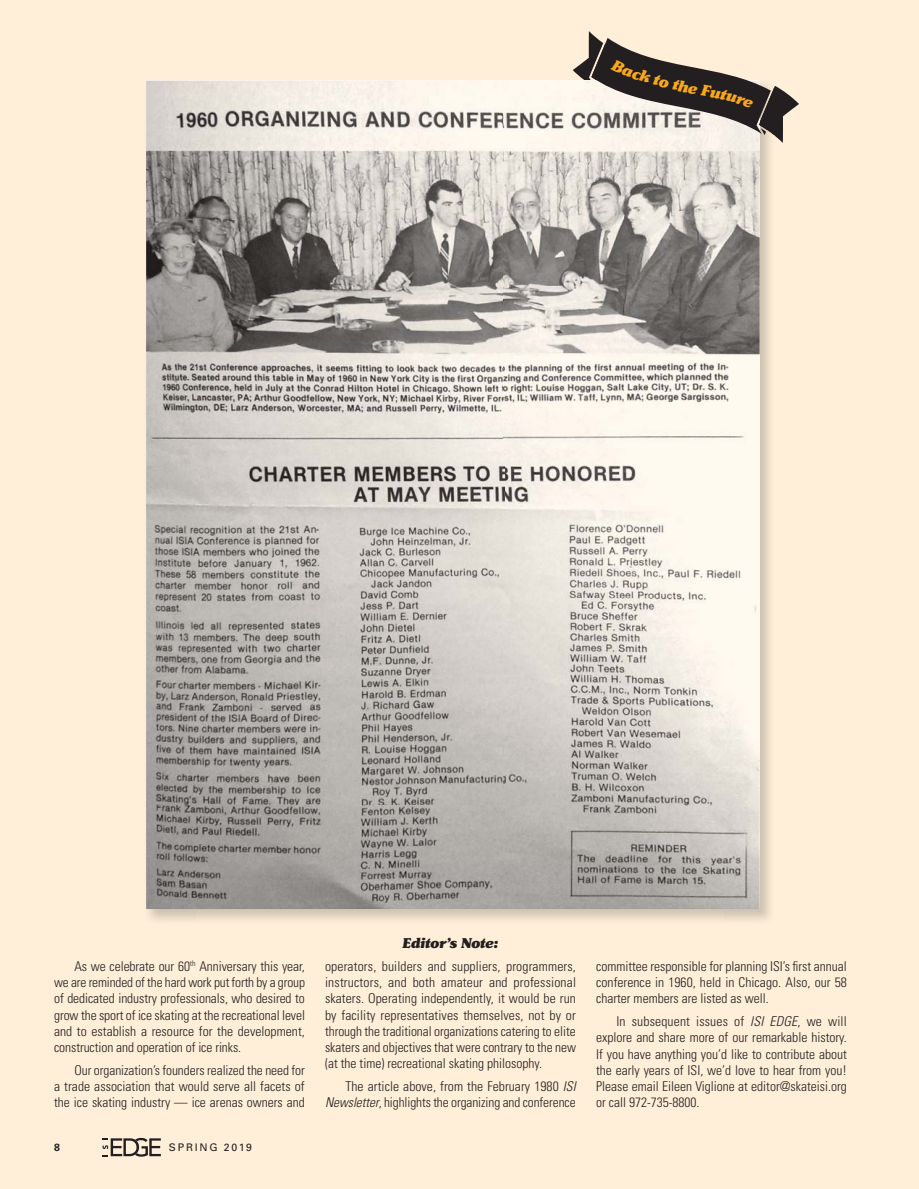
<style>
.page{position:relative;width:919px;height:1189px;background:#fff}
.page>*{position:absolute;margin:0;border:0;box-sizing:border-box;transform-origin:0 0}
.t1{font:italic 900 15px "Henriette";letter-spacing:-.005em;color:#231f20}
.t2{font:300 condensed 13.5px/16.2px "Univers";color:#231f20;text-align:justify}
.t3{font:10.5px "Univers";letter-spacing:.17em;color:#231f20}
.t4{font:700 10.5px "Univers";color:#231f20}
.s1{font-style:italic}
</style>
<div class="page">
<div style="left:0;top:0;width:918px;height:1188px;background:#ffeed8"></div>
<svg style="left:102px;top:1137px;width:59px;height:19px"></svg>
<img style="left:146px;top:80px;width:426px;height:1px">
<img style="left:722px;top:143px;width:48px;height:777px">
<img style="left:146px;top:81px;width:613px;height:827px">
<svg style="left:572px;top:31px;width:226px;height:112px"></svg>
<p class="t2" style="left:54px;top:959px;width:252px;text-indent:20px">As we celebrate our 60<sup>th</sup> Anniversary this year, we are reminded of the hard work put forth by a group of dedicated industry professionals, who desired to grow the sport of ice skating at the recreational level and to establish a resource for the development, construction and operation of ice rinks.</p>
<p class="t2" style="left:54px;top:1063px;width:252px;text-indent:20px">Our organization’s founders realized the need for a trade association that would serve all facets of the ice skating industry — ice arenas owners and</p>
<p class="t4" style="left:54px;top:1143px;width:7px">8</p>
<p class="t3" style="left:169px;top:1143px;width:84px">SPRING 2019</p>
<p class="t1" style="left:402px;top:933px;width:97px">Editor’s Note:</p>
<p class="t2" style="left:325px;top:959px;width:252px">operators, builders and suppliers, programmers, instructors, and both amateur and professional skaters. Operating independently, it would be run by facility representatives themselves, not by or through the traditional organizations catering to elite skaters and objectives that were contrary to the new (at the time) recreational skating philosophy.</p>
<p class="t2" style="left:325px;top:1079px;width:252px;text-align:right">The article above, from the February 1980 <span class="s1">ISI<br>Newsletter</span>, highlights the organizing and conference</p>
<p class="t2" style="left:596px;top:959px;width:252px">committee responsible for planning ISI’s first annual conference in 1960, held in Chicago. Also, our 58 charter members are listed as well.</p>
<p class="t2" style="left:596px;top:1014px;width:252px;text-indent:20px">In subsequent issues of <span class="s1">ISI EDGE</span>, we will explore and share more of our remarkable history.<br>If you have anything you’d like to contribute about the early years of ISI, we’d love to hear from you!<br>Please email Eileen Viglione at editor@skateisi.org or call 972-735-8800.</p>
</div>
